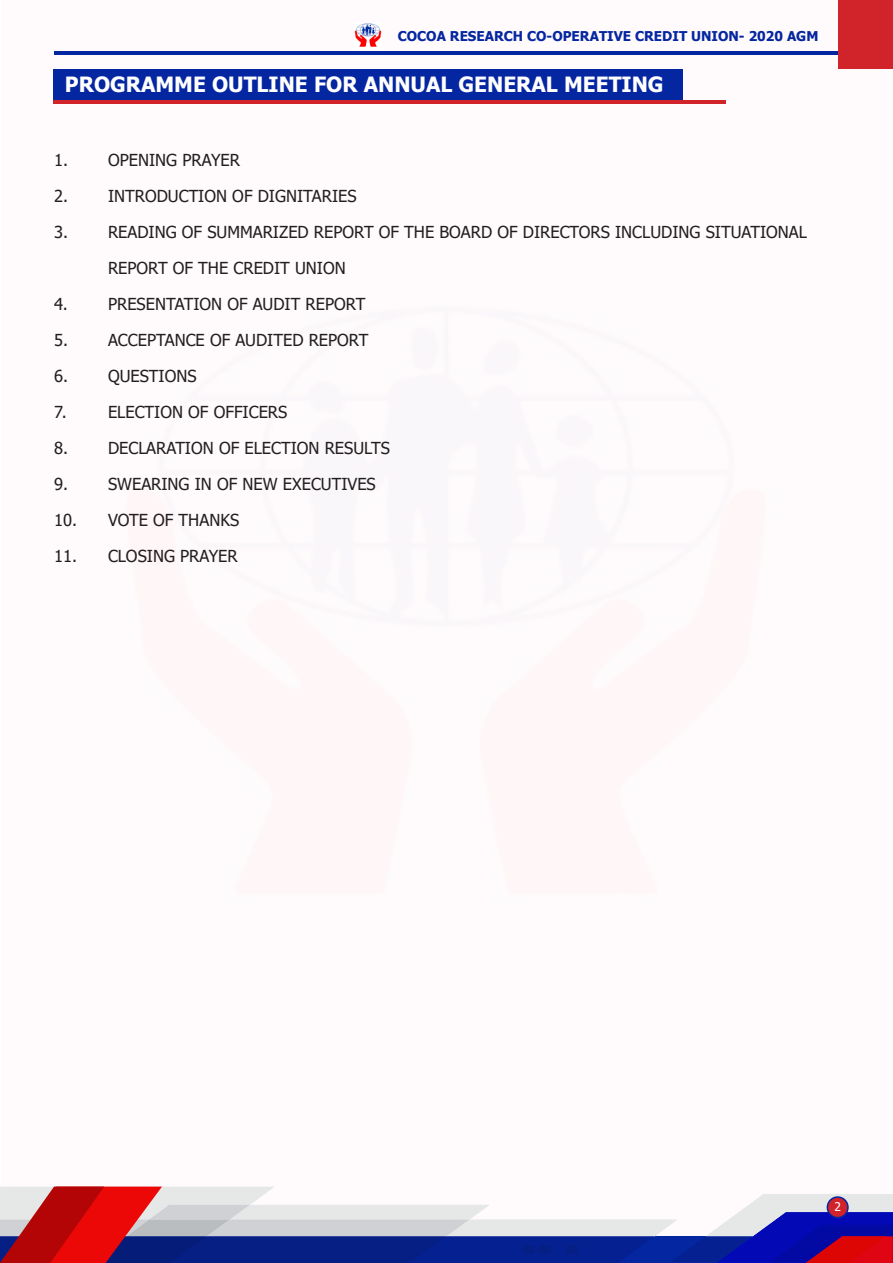
<style>
.page{position:relative;width:893px;height:1263px;background:#fff}
.page>*{position:absolute;margin:0;border:0;box-sizing:border-box;transform-origin:0 0}
.MAIN_HEADINGS{font:700 21px "Tahoma";color:#fff}
.t1{font:16.5px "Tahoma";color:#231f20}
.t2{font:700 13.5px "Tahoma";color:#0526a1}
.t3{font:12px "Tahoma";color:#fff}
</style>
<div class="page">
<div style="left:1px;top:1px;width:891px;height:1261px;background:#fffbfc"></div>
<hr style="left:54px;top:51px;width:839px;height:3px;background:#0526a1">
<svg style="left:0;top:1186px;width:893px;height:77px"></svg>
<div style="left:839px;top:0;width:54px;height:68px;background:#d1232a"></div>
<img style="left:354px;top:23px;width:27px;height:24px">
<div style="left:827px;top:1197px;width:21px;height:20px;background:#d1232a;border-radius:50%"></div>
<div style="left:827px;top:1196px;width:22px;height:22px;border:2px solid #0526a1;border-radius:50%"></div>
<div style="left:53px;top:70px;width:629px;height:32px;background:#0526a1"></div>
<hr style="left:53px;top:100px;width:673px;height:3px;background:#d1232a">
<p class="t2" style="left:398px;top:26px;width:422px">COCOA RESEARCH CO-OPERATIVE CREDIT UNION- 2020 AGM</p>
<p class="MAIN_HEADINGS" style="left:65px;top:70px;width:600px">PROGRAMME OUTLINE FOR ANNUAL GENERAL MEETING</p>
<p class="t1" style="left:54px;top:149px;width:16px">1.</p>
<p class="t1" style="left:108px;top:149px;width:134px">OPENING PRAYER</p>
<p class="t1" style="left:54px;top:185px;width:16px">2.</p>
<p class="t1" style="left:108px;top:185px;width:250px">INTRODUCTION OF DIGNITARIES</p>
<p class="t1" style="left:54px;top:221px;width:16px">3.</p>
<p class="t1" style="left:108px;top:221px;width:700px">READING OF SUMMARIZED REPORT OF THE BOARD OF DIRECTORS INCLUDING SITUATIONAL</p>
<p class="t1" style="left:108px;top:257px;width:239px">REPORT OF THE CREDIT UNION</p>
<p class="t1" style="left:54px;top:293px;width:15px">4.</p>
<p class="t1" style="left:108px;top:293px;width:259px">PRESENTATION OF AUDIT REPORT</p>
<p class="t1" style="left:54px;top:329px;width:16px">5.</p>
<p class="t1" style="left:108px;top:329px;width:262px">ACCEPTANCE OF AUDITED REPORT</p>
<p class="t1" style="left:54px;top:365px;width:16px">6.</p>
<p class="t1" style="left:108px;top:365px;width:90px">QUESTIONS</p>
<p class="t1" style="left:54px;top:401px;width:14px">7.</p>
<p class="t1" style="left:108px;top:401px;width:181px">ELECTION OF OFFICERS</p>
<p class="t1" style="left:54px;top:437px;width:16px">8.</p>
<p class="t1" style="left:108px;top:437px;width:283px">DECLARATION OF ELECTION RESULTS</p>
<p class="t1" style="left:54px;top:473px;width:16px">9.</p>
<p class="t1" style="left:108px;top:473px;width:269px">SWEARING IN OF NEW EXECUTIVES</p>
<p class="t1" style="left:54px;top:509px;width:187px">10. VOTE OF THANKS</p>
<p class="t1" style="left:54px;top:545px;width:185px">11. CLOSING PRAYER</p>
<p class="t3" style="left:834px;top:1198px;width:8px">2</p>
</div>
